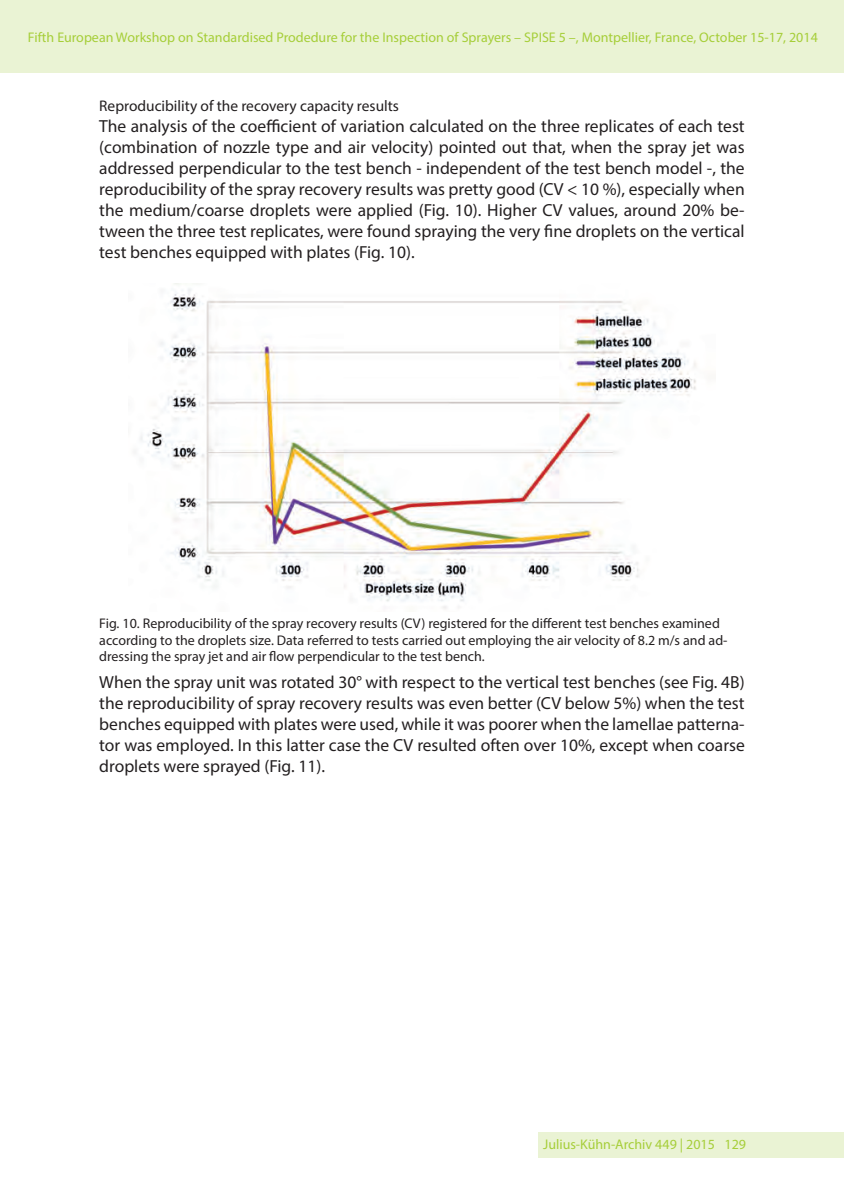
<style>
.page{position:relative;width:844px;height:1191px;background:#fff}
.page>*{position:absolute;margin:0;border:0;box-sizing:border-box;transform-origin:0 0}
.t1{font:17.5px/21px "Myriad Pro";color:#231f20;text-align:justify}
.t2{font:15.4px "Myriad Pro";color:#231f20}
.t3{font:14px/16.8px "Myriad Pro";color:#231f20}
.t4{font:14px "Myriad Pro";color:#a6ce39}
</style>
<div class="page">
<div style="left:0;top:0;width:843px;height:72px;background:#eaf3d4"></div>
<div style="left:538px;top:1132px;width:305px;height:25px;background:#eaf3d4"></div>
<img style="left:140px;top:283px;width:556px;height:326px">
<p class="t4" style="left:28px;top:29px;width:791px">Fifth European Workshop on Standardised Prodedure for the Inspection of Sprayers – SPISE 5 –, Montpellier, France, October 15-17, 2014</p>
<p class="t2" style="left:99px;top:96px;width:301px">Reproducibility of the recovery capacity results</p>
<p class="t1" style="left:99px;top:115px;width:646px">The analysis of the coefficient of variation calculated on the three replicates of each test (combination of nozzle type and air velocity) pointed out that, when the spray jet was addressed perpendicular to the test bench - independent of the test bench model -, the reproducibility of the spray recovery results was pretty good (CV &lt; 10 %), especially when the medium/coarse droplets were applied (Fig. 10). Higher CV values, around 20% be&shy;tween the three test replicates, were found spraying the very fine droplets on the vertical test benches equipped with plates (Fig. 10).</p>
<p class="t3" style="left:99px;top:614px;width:629px">Fig. 10. Reproducibility of the spray recovery results (CV) registered for the different test benches examined according to the droplets size. Data referred to tests carried out employing the air velocity of 8.2 m/s and ad&shy;dressing the spray jet and air flow perpendicular to the test bench.</p>
<p class="t1" style="left:99px;top:671px;width:646px">When the spray unit was rotated 30° with respect to the vertical test benches (see Fig. 4B) the reproducibility of spray recovery results was even better (CV below 5%) when the test benches equipped with plates were used, while it was poorer when the lamellae patterna&shy;tor was employed. In this latter case the CV resulted often over 10%, except when coarse droplets were sprayed (Fig. 11).</p>
<p class="t4" style="left:543px;top:1136px;width:173px">Julius-Kühn-Archiv 449 | 2015</p>
<p class="t4" style="left:724px;top:1135px;width:23px">129</p>
</div>
